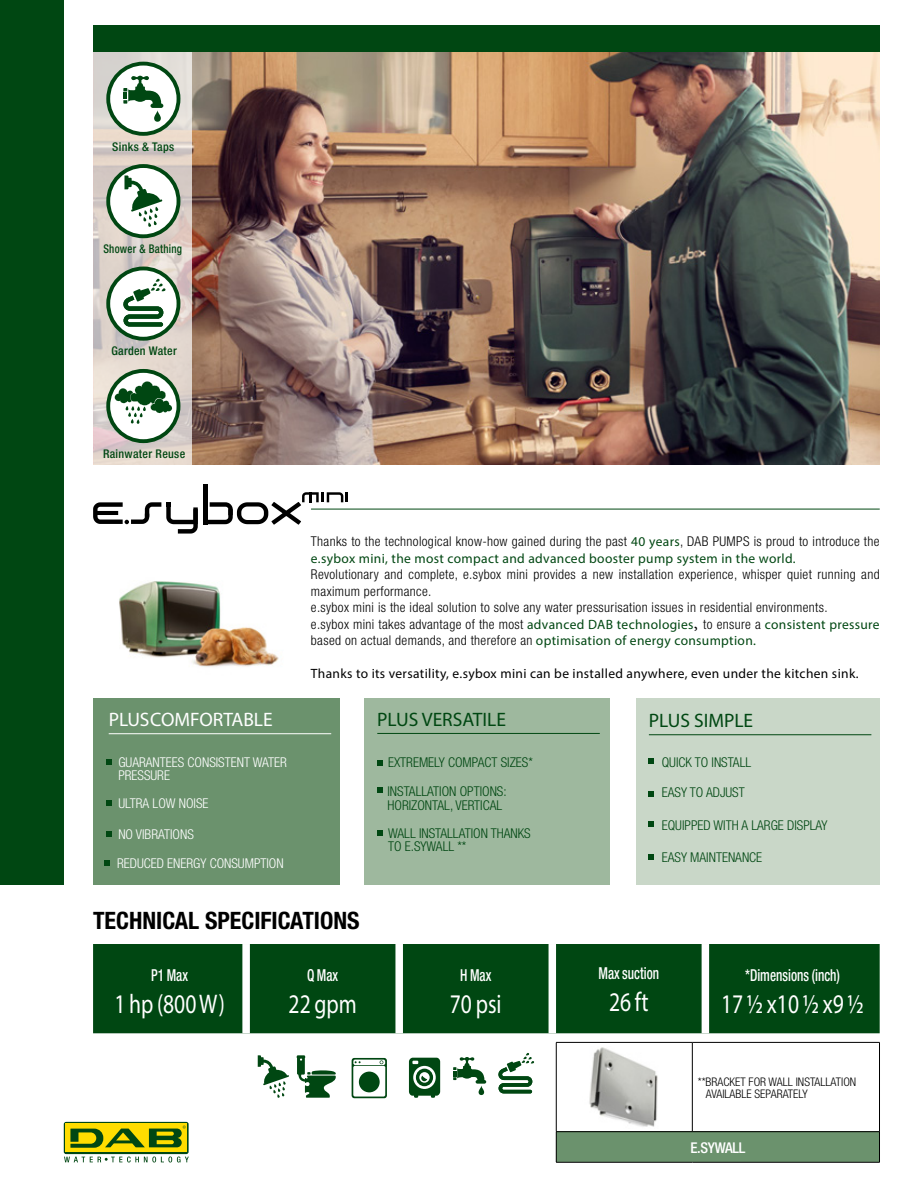
<style>
.page{position:relative;width:918px;height:1188px;background:#fff}
.page>*{position:absolute;margin:0;border:0;box-sizing:border-box;transform-origin:0 0}
.t1{font:27px "Myriad Pro";color:#fff;scale:.8 1}
.t2{font:700 condensed 24px "Helvetica Neue LT";color:#000}
.t3{font:19.5px "Myriad Pro";color:#004712}
.t4{font:19.5px "Myriad Pro";letter-spacing:-.005em;color:#fff}
.t5{font:500 condensed 16.5px "Helvetica Neue LT";color:#fff;scale:.8 1}
.t6{font:500 condensed 14.85px "Helvetica Neue LT";letter-spacing:-.02em;color:#fff}
.t7{font:300 condensed 13.5px/16.5px "Helvetica Neue LT";letter-spacing:.025em;color:#000}
.t8{font:300 condensed 13.5px/13.5px "Helvetica Neue LT";color:#004712}
.t9{font:300 condensed 13.5px/13.5px "Helvetica Neue LT";color:#fff}
.t10{font:13.5px "Myriad Pro";letter-spacing:.025em;color:#000}
.t11{font:13.5px "Myriad Pro";letter-spacing:.025em;color:#004712}
.t12{font:500 condensed 12px "Helvetica Neue LT";letter-spacing:.025em;color:#004712}
.t13{font:500 condensed 12px "Helvetica Neue LT";letter-spacing:.025em;color:#004712;scale:.9 1}
.t14{font:300 condensed 11.85px/11.9px "Helvetica Neue LT";color:#000}
.s1{font-family:"Myriad Pro";font-weight:400;font-stretch:normal;color:#004712}
.s2{font-family:"Minion Pro";font-weight:400;font-stretch:normal;font-size:18px}
</style>
<div class="page">
<div style="left:0;top:0;width:63px;height:885px;background:#004712"></div>
<hr style="left:203px;top:484px;width:4px;height:40px;background:#000">
<svg style="left:93px;top:502px;width:105px;height:32px"></svg>
<svg style="left:206px;top:492px;width:142px;height:33px"></svg>
<img style="left:119px;top:581px;width:160px;height:86px">
<div style="left:93px;top:944px;width:787px;height:89px;background:#004712"></div>
<div style="left:242px;top:944px;width:8px;height:89px;background:#fff"></div>
<div style="left:395px;top:944px;width:8px;height:89px;background:#fff"></div>
<div style="left:549px;top:944px;width:7px;height:89px;background:#fff"></div>
<div style="left:702px;top:944px;width:7px;height:89px;background:#fff"></div>
<div style="left:556px;top:1132px;width:324px;height:30px;background:#6b926d"></div>
<hr style="left:879px;top:1132px;width:1px;height:30px;background:#000">
<hr style="left:556px;top:1042px;width:136px;height:1px;background:#000">
<hr style="left:556px;top:1043px;width:1px;height:88px;background:#000">
<hr style="left:692px;top:1042px;width:188px;height:1px;background:#000">
<hr style="left:692px;top:1043px;width:1px;height:88px;background:#000">
<hr style="left:879px;top:1043px;width:1px;height:88px;background:#000">
<hr style="left:556px;top:1131px;width:136px;height:1px;background:#000">
<hr style="left:556px;top:1132px;width:1px;height:30px;background:#000">
<hr style="left:692px;top:1131px;width:188px;height:1px;background:#000">
<hr style="left:556px;top:1162px;width:136px;height:1px;background:#000">
<hr style="left:692px;top:1162px;width:188px;height:1px;background:#000">
<img style="left:589px;top:1047px;width:69px;height:80px">
<div style="left:93px;top:698px;width:247px;height:187px;background:#6b926d"></div>
<hr style="left:109px;top:733px;width:222px;height:1px;background:#fff">
<svg style="left:106px;top:759px;width:5px;height:5px"></svg>
<svg style="left:106px;top:800px;width:5px;height:5px"></svg>
<svg style="left:106px;top:831px;width:5px;height:5px"></svg>
<div style="left:636px;top:698px;width:244px;height:187px;background:#c9d7c8"></div>
<hr style="left:649px;top:734px;width:222px;height:1px;background:#004712">
<div style="left:364px;top:698px;width:245px;height:187px;background:#9eb89e"></div>
<hr style="left:377px;top:733px;width:223px;height:1px;background:#004712">
<svg style="left:378px;top:788px;width:5px;height:5px"></svg>
<svg style="left:378px;top:760px;width:5px;height:6px"></svg>
<svg style="left:378px;top:830px;width:5px;height:5px"></svg>
<svg style="left:649px;top:791px;width:5px;height:5px"></svg>
<svg style="left:649px;top:759px;width:5px;height:5px"></svg>
<svg style="left:649px;top:854px;width:5px;height:5px"></svg>
<svg style="left:649px;top:822px;width:5px;height:5px"></svg>
<div style="left:64px;top:1122px;width:125px;height:32px;background:linear-gradient(to right,#004713,#004713);border-radius:2px"></div>
<div style="left:66px;top:1124px;width:121px;height:28px;background:#fd0"></div>
<svg style="left:64px;top:1157px;width:125px;height:5px"></svg>
<svg style="left:70px;top:1126px;width:116px;height:22px"></svg>
<svg style="left:105px;top:860px;width:5px;height:5px"></svg>
<img style="left:192px;top:52px;width:688px;height:412px">
<svg style="left:93px;top:52px;width:99px;height:413px"></svg>
<hr style="left:311px;top:509px;width:569px;height:1px;background:#004712">
<div style="left:93px;top:26px;width:787px;height:26px;background:#004712"></div>
<div style="left:108px;top:64px;width:71px;height:70px;background:#fff;border-radius:50%"></div>
<div style="left:106px;top:62px;width:74px;height:74px;border:4px solid #004712;border-radius:50%"></div>
<svg style="left:154px;top:110px;width:7px;height:12px"></svg>
<svg style="left:123px;top:76px;width:40px;height:32px"></svg>
<svg style="left:108px;top:166px;width:71px;height:70px"></svg>
<div style="left:106px;top:164px;width:74px;height:74px;border:4px solid #004712;border-radius:50%"></div>
<svg style="left:124px;top:175px;width:38px;height:52px"></svg>
<svg style="left:108px;top:268px;width:71px;height:71px"></svg>
<div style="left:106px;top:267px;width:74px;height:74px;border:4px solid #004712;border-radius:50%"></div>
<svg style="left:123px;top:279px;width:43px;height:48px"></svg>
<svg style="left:108px;top:371px;width:71px;height:70px"></svg>
<div style="left:106px;top:369px;width:74px;height:74px;border:4px solid #004712;border-radius:50%"></div>
<svg style="left:115px;top:381px;width:58px;height:43px"></svg>
<svg style="left:498px;top:1053px;width:36px;height:40px"></svg>
<svg style="left:258px;top:1055px;width:31px;height:43px"></svg>
<svg style="left:297px;top:1055px;width:39px;height:43px"></svg>
<svg style="left:352px;top:1058px;width:35px;height:40px"></svg>
<svg style="left:409px;top:1058px;width:31px;height:40px"></svg>
<svg style="left:479px;top:1086px;width:5px;height:9px"></svg>
<svg style="left:453px;top:1057px;width:33px;height:27px"></svg>
<p class="t12" style="left:112px;top:139px;width:63px">Sinks &amp; Taps</p>
<p class="t13" style="left:103px;top:242px;width:89px">Shower &amp; Bathing</p>
<p class="t12" style="left:111px;top:344px;width:67px">Garden Water</p>
<p class="t12" style="left:103px;top:446px;width:84px">Rainwater Reuse</p>
<h3 class="t4" style="left:109px;top:707px;width:165px">PLUS COMFORTABLE</h3>
<p class="t9" style="left:118px;top:755px;width:170px">GUARANTEES CONSISTENT WATER<br>PRESSURE</p>
<p class="t9" style="left:118px;top:796px;width:92px">ULTRA LOW NOISE</p>
<p class="t9" style="left:118px;top:827px;width:77px">NO VIBRATIONS</p>
<p class="t9" style="left:117px;top:856px;width:168px">REDUCED ENERGY CONSUMPTION</p>
<p class="t7" style="left:311px;top:533px;width:570px">Thanks to the technological know-how gained during the past <span class="s1">40 years</span>, DAB PUMPS is proud to introduce the</p>
<p class="t11" style="left:311px;top:550px;width:486px">e.sybox mini, the most compact and advanced booster pump system in the world.</p>
<p class="t7" style="left:311px;top:566px;width:570px">Revolutionary and complete, e.sybox mini provides a new installation experience, whisper quiet running and maximum performance.<br>e.sybox mini is the ideal solution to solve any water pressurisation issues in residential environments.<br>e.sybox mini takes advantage of the most <span class="s1">advanced DAB technologies</span><span class="s2">,</span> to ensure a <span class="s1">consistent pressure </span>based on actual demands, and therefore an <span class="s1">optimisation of energy consumption.</span></p>
<p class="t10" style="left:311px;top:665px;width:549px">Thanks to its versatility, e.sybox mini can be installed anywhere, even under the kitchen sink.</p>
<h3 class="t3" style="left:377px;top:708px;width:130px">PLUS VERSATILE</h3>
<p class="t8" style="left:388px;top:755px;width:146px">EXTREMELY COMPACT SIZES*</p>
<p class="t8" style="left:662px;top:755px;width:91px">QUICK TO INSTALL</p>
<p class="t8" style="left:388px;top:784px;width:121px">INSTALLATION OPTIONS:<br>HORIZONTAL, VERTICAL</p>
<p class="t8" style="left:388px;top:826px;width:144px">WALL INSTALLATION THANKS<br>TO E.SYWALL **</p>
<p class="t8" style="left:662px;top:851px;width:102px">EASY MAINTENANCE</p>
<h3 class="t3" style="left:649px;top:708px;width:106px">PLUS SIMPLE</h3>
<p class="t8" style="left:662px;top:785px;width:84px">EASY TO ADJUST</p>
<p class="t8" style="left:662px;top:818px;width:167px">EQUIPPED WITH A LARGE DISPLAY</p>
<h2 class="t2" style="left:93px;top:906px;width:268px">TECHNICAL SPECIFICATIONS</h2>
<p class="t5" style="left:151px;top:965px;width:47px">P1 Max</p>
<h1 class="t1" style="left:114px;top:987px;width:140px">1 hp (800 W)</h1>
<p class="t5" style="left:307px;top:965px;width:40px">Q Max</p>
<h1 class="t1" style="left:289px;top:987px;width:87px">22 gpm</h1>
<p class="t5" style="left:460px;top:965px;width:40px">H Max</p>
<h1 class="t1" style="left:450px;top:987px;width:66px">70 psi</h1>
<p class="t5" style="left:598px;top:964px;width:77px">Max suction</p>
<h1 class="t1" style="left:609px;top:985px;width:51px">26 ft</h1>
<p class="t5" style="left:745px;top:965px;width:120px">*Dimensions (inch)</p>
<h1 class="t1" style="left:721px;top:987px;width:180px">17 ½ x10 ½ x9 ½</h1>
<p class="t14" style="left:706px;top:1076px;width:152px;text-indent:-8px">**BRACKET FOR WALL INSTALLATION<br>AVAILABLE SEPARATELY</p>
<p class="t6" style="left:690px;top:1139px;width:56px">E.SYWALL</p>
</div>
